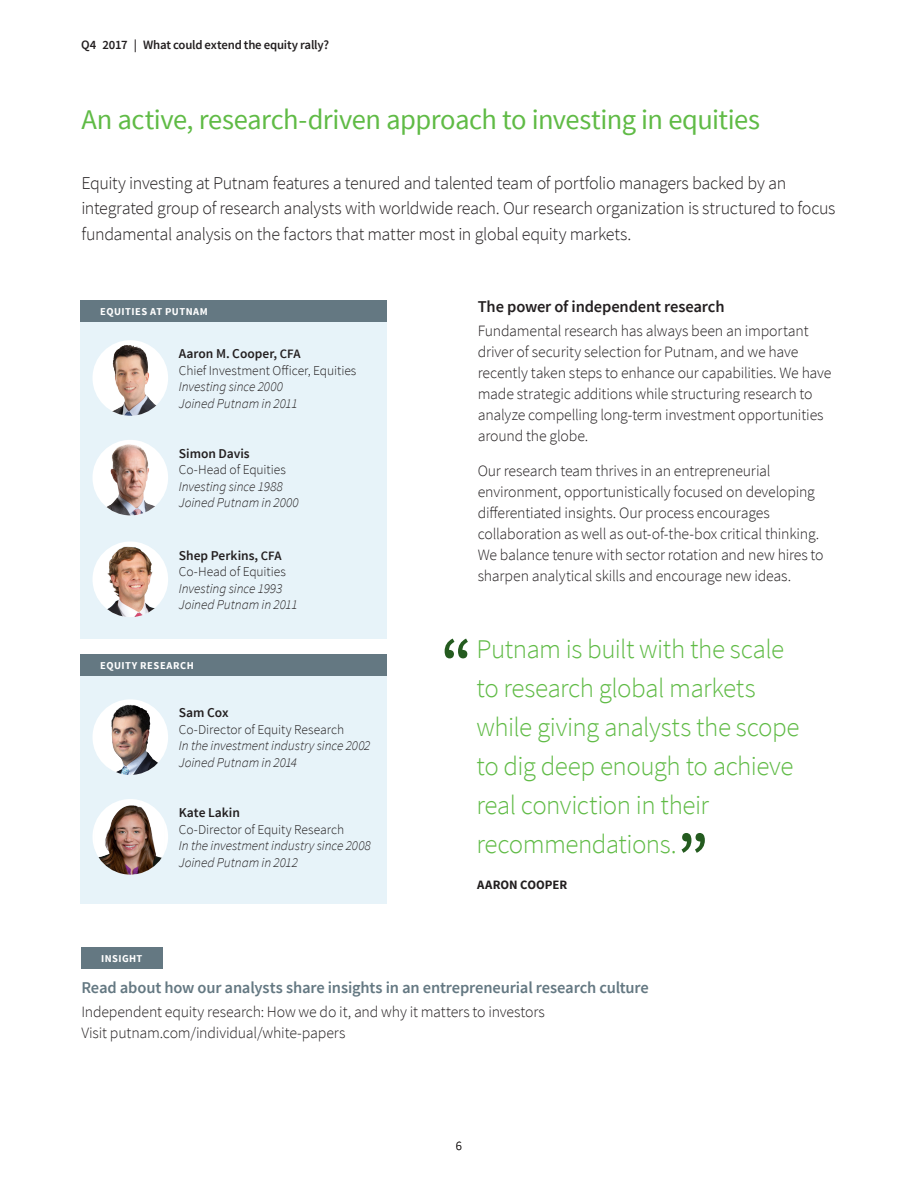
<style>
.page{position:relative;width:918px;height:1188px;background:#fff}
.page>*{position:absolute;margin:0;border:0;box-sizing:border-box;transform-origin:0 0}
.t1{font:600 64.65px "Source Sans Pro";color:#245b1f}
.Section_head{font:28.5px "Source Sans Pro";letter-spacing:-.02em;color:#60bb46}
.t2{font:300 27px/39px "Source Sans Pro";letter-spacing:-.02em;color:#60bb46}
.Body{font:300 18px/25.5px "Source Sans Pro";letter-spacing:-.02em;color:#231f20}
.Subhead_2{font:600 16.5px "Source Sans Pro";letter-spacing:-.01em;color:#647882}
.Subhead{font:600 16.5px "Source Sans Pro";letter-spacing:-.01em;color:#231f20}
.Body-2{font:300 15.75px/21px "Source Sans Pro";letter-spacing:-.01em;color:#231f20}
.Author_title{font:italic 300 13.5px/16.5px "Source Sans Pro";letter-spacing:-.005em;color:#231f20}
.Author_title-2{font:300 13.5px "Source Sans Pro";letter-spacing:-.005em;color:#231f20}
.Author_name{font:600 13.5px "Source Sans Pro";color:#231f20}
.Author_title-3{font:600 13.5px "Source Sans Pro";letter-spacing:-.005em;color:#231f20}
.t3{font:600 12.75px "Source Sans Pro";letter-spacing:-.015em;color:#231f20}
.Body-3{font:700 12.75px "Source Sans Pro";letter-spacing:.005em;color:#231f20}
.t4{font:300 12.75px "Source Sans Pro";color:#231f20}
.Bio_body{font:700 10.5px "Source Sans Pro";letter-spacing:.05em;color:#fff}
.Subhead-2{font:700 10.5px "Source Sans Pro";letter-spacing:.04em;color:#fff}
.s1{font-size:12.9px}
</style>
<div class="page">
<div style="left:80px;top:321px;width:307px;height:318px;background:#e7f3f9"></div>
<div style="left:80px;top:675px;width:307px;height:229px;background:#e7f3f9"></div>
<div style="left:80px;top:300px;width:307px;height:21px;background:#647882"></div>
<div style="left:80px;top:654px;width:307px;height:22px;background:#647882"></div>
<div style="left:81px;top:947px;width:81px;height:22px;background:#647882"></div>
<img style="left:93px;top:340px;width:75px;height:76px;border-radius:38px">
<img style="left:93px;top:699px;width:75px;height:76px;border-radius:38px">
<img style="left:93px;top:440px;width:75px;height:75px;border-radius:38px">
<img style="left:93px;top:799px;width:75px;height:76px;border-radius:38px">
<img style="left:93px;top:542px;width:75px;height:75px;border-radius:38px">
<p class="t3" style="left:81px;top:37px;width:250px">Q4 2017 | What could extend the equity rally?</p>
<p class="Section_head" style="left:81px;top:102px;width:680px">An active, research-driven approach to investing in equities</p>
<p class="Body" style="left:81px;top:170px;width:756px">Equity investing at Putnam features a tenured and talented team of portfolio managers backed by an integrated group of research analysts with worldwide reach. Our research organization is structured to focus fundamental analysis on the factors that matter most in global equity markets.</p>
<p class="Bio_body" style="left:100px;top:304px;width:109px">EQUITIES AT PUTNAM</p>
<p class="Author_name" style="left:179px;top:345px;width:123px">Aaron M. Cooper, <span class="s1">CFA</span></p>
<p class="Author_title-2" style="left:179px;top:362px;width:179px">Chief Investment Officer, Equities</p>
<p class="Author_title" style="left:179px;top:379px;width:106px">Investing since 2000</p>
<p class="Author_title" style="left:179px;top:395px;width:120px">Joined Putnam in 2011</p>
<p class="Author_title-3" style="left:179px;top:445px;width:72px">Simon Davis</p>
<p class="Author_title-2" style="left:179px;top:462px;width:109px">Co-Head of Equities</p>
<p class="Author_title" style="left:179px;top:478px;width:105px">Investing since 1988</p>
<p class="Author_title" style="left:179px;top:495px;width:121px">Joined Putnam in 2000</p>
<p class="Author_name" style="left:179px;top:547px;width:104px">Shep Perkins, <span class="s1">CFA</span></p>
<p class="Author_title-2" style="left:179px;top:563px;width:109px">Co-Head of Equities</p>
<p class="Author_title" style="left:179px;top:580px;width:105px">Investing since 1993</p>
<p class="Author_title" style="left:179px;top:596px;width:120px">Joined Putnam in 2011</p>
<p class="Bio_body" style="left:100px;top:659px;width:95px">EQUITY RESEARCH</p>
<p class="Author_name" style="left:179px;top:704px;width:51px">Sam Cox</p>
<p class="Author_title-2" style="left:179px;top:721px;width:167px">Co-Director of Equity Research</p>
<p class="Author_title" style="left:179px;top:738px;width:193px">In the investment industry since 2002<br>Joined Putnam in 2014</p>
<p class="Subhead-2" style="left:101px;top:951px;width:43px">INSIGHT</p>
<p class="Author_title-3" style="left:179px;top:804px;width:63px">Kate Lakin</p>
<p class="Author_title-2" style="left:179px;top:821px;width:167px">Co-Director of Equity Research</p>
<p class="Author_title" style="left:179px;top:837px;width:193px">In the investment industry since 2008<br>Joined Putnam in 2012</p>
<p class="Subhead" style="left:478px;top:296px;width:248px">The power of independent research</p>
<p class="Body-2" style="left:478px;top:321px;width:355px">Fundamental research has always been an important driver of security selection for Putnam, and we have recently taken steps to enhance our capabilities. We have made strategic additions while structuring research to analyze compelling long-term investment opportunities around the globe.</p>
<p class="Body-2" style="left:478px;top:460px;width:347px">Our research team thrives in an entrepreneurial environment, opportunistically focused on developing differentiated insights. Our process encourages collaboration as well as out-of-the-box critical thinking.<br>We balance tenure with sector rotation and new hires to sharpen analytical skills and encourage new ideas.</p>
<p class="t1" style="left:441px;top:621px;width:33px">“</p>
<p class="t2" style="left:477px;top:629px;width:324px">Putnam is built with the scale to research global markets while giving analysts the scope to dig deep enough to achieve real conviction in their recommendations.</p>
<p class="Body-3" style="left:477px;top:877px;width:92px">AARON COOPER</p>
<p class="t1" style="left:677px;top:816px;width:33px">”</p>
<p class="Subhead_2" style="left:81px;top:977px;width:569px">Read about how our analysts share insights in an entrepreneurial research culture</p>
<p class="Body-2" style="left:81px;top:1001px;width:465px">Independent equity research: How we do it, and why it matters to investors<br>Visit putnam.com/individual/white-papers</p>
<p class="t4" style="left:456px;top:1138px;width:8px">6</p>
</div>
